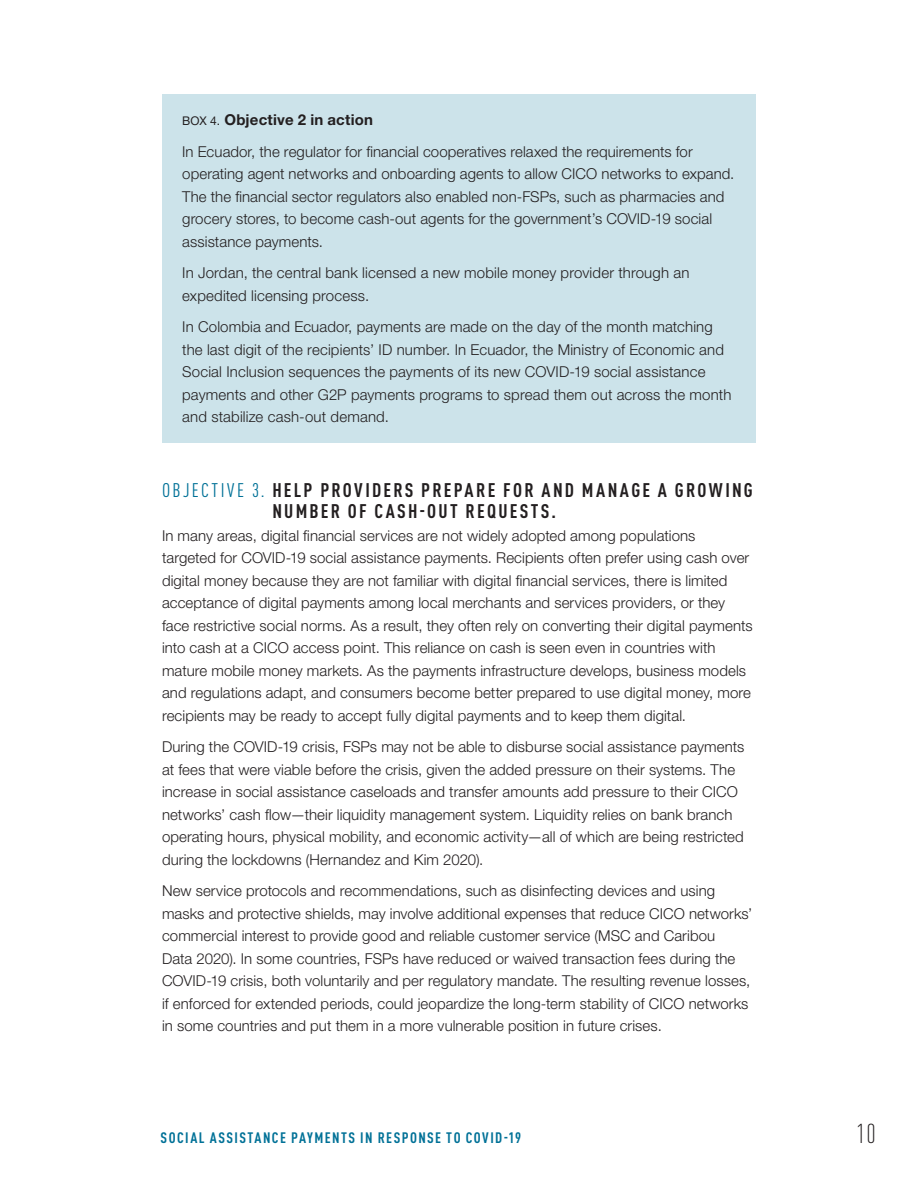
<style>
.page{position:relative;width:918px;height:1188px;background:#fff}
.page>*{position:absolute;margin:0;border:0;box-sizing:border-box;transform-origin:0 0}
.t1{font:300 condensed 27px "DIN Pro";color:#231f20}
.B_Head_with_Objectiv{font:700 condensed 19.5px/21px "DIN Pro";letter-spacing:.115em;color:#231f20}
.Body{font:300 15px/22.5px "Helvetica Neue LT Std";letter-spacing:.005em;color:#231f20}
.Box_Body{font:300 15px/22.5px "Helvetica Neue LT Std";letter-spacing:.01em;color:#231f20}
.t2{font:700 condensed 15px "DIN Pro";letter-spacing:.095em;color:#007197}
.Box_Title{font:700 15px "Helvetica Neue LT Std";letter-spacing:.015em;color:#231f20}
.s1{font-weight:400;font-size:12px}
.s2{font-weight:400;color:#007197}
</style>
<div class="page">
<div style="left:162px;top:94px;width:594px;height:349px;background:#cce3ea"></div>
<p class="Box_Title" style="left:182px;top:111px;width:192px"><span class="s1">BOX 4.</span> Objective 2 in action</p>
<p class="Box_Body" style="left:182px;top:140px;width:554px">In Ecuador, the regulator for financial cooperatives relaxed the requirements for operating agent networks and onboarding agents to allow CICO networks to expand.<br>The the financial sector regulators also enabled non-FSPs, such as pharmacies and grocery stores, to become cash-out agents for the government’s COVID-19 social assistance payments.</p>
<p class="Box_Body" style="left:182px;top:262px;width:509px">In Jordan, the central bank licensed a new mobile money provider through an expedited licensing process.</p>
<p class="Box_Body" style="left:182px;top:316px;width:551px">In Colombia and Ecuador, payments are made on the day of the month matching the last digit of the recipients’ ID number. In Ecuador, the Ministry of Economic and Social Inclusion sequences the payments of its new COVID-19 social assistance payments and other G2P payments programs to spread them out across the month and stabilize cash-out demand.</p>
<p class="B_Head_with_Objectiv" style="left:272px;top:478px;width:482px;text-indent:-110px"><span class="s2">OBJECTIVE 3.</span> HELP PROVIDERS PREPARE FOR AND MANAGE A GROWING<br>NUMBER OF CASH-OUT REQUESTS.</p>
<p class="Body" style="left:162px;top:524px;width:592px">In many areas, digital financial services are not widely adopted among populations targeted for COVID-19 social assistance payments. Recipients often prefer using cash over digital money because they are not familiar with digital financial services, there is limited acceptance of digital payments among local merchants and services providers, or they face restrictive social norms. As a result, they often rely on converting their digital payments into cash at a CICO access point. This reliance on cash is seen even in countries with mature mobile money markets. As the payments infrastructure develops, business models and regulations adapt, and consumers become better prepared to use digital money, more recipients may be ready to accept fully digital payments and to keep them digital.</p>
<p class="Body" style="left:162px;top:735px;width:584px">During the COVID-19 crisis, FSPs may not be able to disburse social assistance payments at fees that were viable before the crisis, given the added pressure on their systems. The increase in social assistance caseloads and transfer amounts add pressure to their CICO networks’ cash flow—their liquidity management system. Liquidity relies on bank branch operating hours, physical mobility, and economic activity—all of which are being restricted during the lockdowns (Hernandez and Kim 2020).</p>
<p class="Body" style="left:162px;top:879px;width:592px">New service protocols and recommendations, such as disinfecting devices and using masks and protective shields, may involve additional expenses that reduce CICO networks’ commercial interest to provide good and reliable customer service (MSC and Caribou<br>Data 2020). In some countries, FSPs have reduced or waived transaction fees during the COVID-19 crisis, both voluntarily and per regulatory mandate. The resulting revenue losses, if enforced for extended periods, could jeopardize the long-term stability of CICO networks in some countries and put them in a more vulnerable position in future crises.</p>
<p class="t2" style="left:161px;top:1126px;width:362px">SOCIAL ASSISTANCE PAYMENTS IN RESPONSE TO COVID-19</p>
<h1 class="t1" style="left:856px;top:1115px;width:21px">10</h1>
</div>
